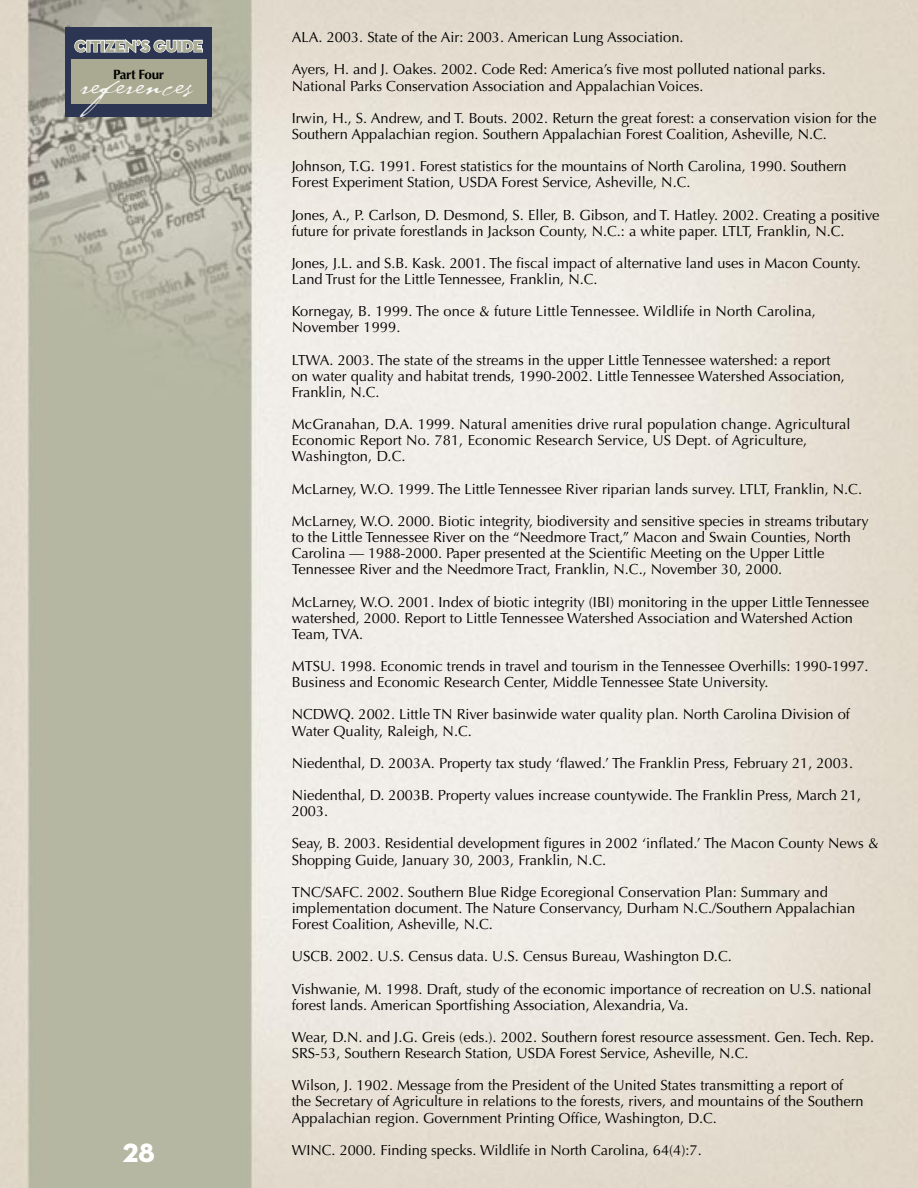
<style>
.page{position:relative;width:918px;height:1188px;background:#fff}
.page>*{position:absolute;margin:0;border:0;box-sizing:border-box;transform-origin:0 0}
.t1{font:36px "P22 Cezanne";color:#fff}
.t2{font:27px "Neutra Display Titling";color:#fff}
.t3{font:16.5px "Neutra Display Titling";letter-spacing:-.01em;color:#a9aa91}
.t4{font:14.55px/16px "Optima LT";color:#000}
.t5{font:700 13.5px "Optima";letter-spacing:-.025em;color:#000}
</style>
<div class="page">
<img style="left:0;top:0;width:918px;height:1188px">
<div style="left:65px;top:27px;width:147px;height:90px;background:#2c3652"></div>
<div style="left:71px;top:59px;width:135px;height:45px;background:#a9aa91"></div>
<svg style="left:74px;top:39px;width:129px;height:14px"></svg>
<p class="t3" style="left:75px;top:36px;width:130px">CITIZEN’S GUIDE</p>
<p class="t5" style="left:113px;top:66px;width:53px">Part Four</p>
<h1 class="t1" style="left:80px;top:59px;width:114px">references</h1>
<h2 class="t2" style="left:123px;top:1136px;width:33px">28</h2>
<p class="t4" style="left:292px;top:29px;width:393px">ALA. 2003. State of the Air: 2003. American Lung Association.</p>
<p class="t4" style="left:292px;top:62px;width:536px">Ayers, H. and J. Oakes. 2002. Code Red: America’s five most polluted national parks.<br>National Parks Conservation Association and Appalachian Voices.</p>
<p class="t4" style="left:292px;top:110px;width:586px">Irwin, H., S. Andrew, and T. Bouts. 2002. Return the great forest: a conservation vision for the<br>Southern Appalachian region. Southern Appalachian Forest Coalition, Asheville, N.C.</p>
<p class="t4" style="left:292px;top:158px;width:556px">Johnson, T.G. 1991. Forest statistics for the mountains of North Carolina, 1990. Southern<br>Forest Experiment Station, USDA Forest Service, Asheville, N.C.</p>
<p class="t4" style="left:292px;top:207px;width:589px">Jones, A., P. Carlson, D. Desmond, S. Eller, B. Gibson, and T. Hatley. 2002. Creating a positive future for private forestlands in Jackson County, N.C.: a white paper. LTLT, Franklin, N.C.</p>
<p class="t4" style="left:292px;top:255px;width:571px">Jones, J.L. and S.B. Kask. 2001. The fiscal impact of alternative land uses in Macon County.<br>Land Trust for the Little Tennessee, Franklin, N.C.</p>
<p class="t4" style="left:292px;top:304px;width:526px">Kornegay, B. 1999. The once &amp; future Little Tennessee. Wildlife in North Carolina,<br>November 1999.</p>
<p class="t4" style="left:292px;top:352px;width:555px">LTWA. 2003. The state of the streams in the upper Little Tennessee watershed: a report on water quality and habitat trends, 1990-2002. Little Tennessee Watershed Association,<br>Franklin, N.C.</p>
<p class="t4" style="left:292px;top:416px;width:560px">McGranahan, D.A. 1999. Natural amenities drive rural population change. Agricultural<br>Economic Report No. 781, Economic Research Service, US Dept. of Agriculture,<br>Washington, D.C.</p>
<p class="t4" style="left:292px;top:481px;width:572px">McLarney, W.O. 1999. The Little Tennessee River riparian lands survey. LTLT, Franklin, N.C.</p>
<p class="t4" style="left:292px;top:513px;width:578px">McLarney, W.O. 2000. Biotic integrity, biodiversity and sensitive species in streams tributary to the Little Tennessee River on the “Needmore Tract,” Macon and Swain Counties, North Carolina — 1988-2000. Paper presented at the Scientific Meeting on the Upper Little Tennessee River and the Needmore Tract, Franklin, N.C., November 30, 2000.</p>
<p class="t4" style="left:292px;top:594px;width:579px">McLarney, W.O. 2001. Index of biotic integrity (IBI) monitoring in the upper Little Tennessee watershed, 2000. Report to Little Tennessee Watershed Association and Watershed Action<br>Team, TVA.</p>
<p class="t4" style="left:292px;top:658px;width:578px">MTSU. 1998. Economic trends in travel and tourism in the Tennessee Overhills: 1990-1997.<br>Business and Economic Research Center, Middle Tennessee State University.</p>
<p class="t4" style="left:292px;top:707px;width:560px">NCDWQ. 2002. Little TN River basinwide water quality plan. North Carolina Division of<br>Water Quality, Raleigh, N.C.</p>
<p class="t4" style="left:292px;top:755px;width:563px">Niedenthal, D. 2003A. Property tax study ‘flawed.’ The Franklin Press, February 21, 2003.</p>
<p class="t4" style="left:292px;top:787px;width:571px">Niedenthal, D. 2003B. Property values increase countywide. The Franklin Press, March 21,<br>2003.</p>
<p class="t4" style="left:292px;top:836px;width:588px">Seay, B. 2003. Residential development figures in 2002 ‘inflated.’ The Macon County News &amp;<br>Shopping Guide, January 30, 2003, Franklin, N.C.</p>
<p class="t4" style="left:292px;top:884px;width:565px">TNC/SAFC. 2002. Southern Blue Ridge Ecoregional Conservation Plan: Summary and implementation document. The Nature Conservancy, Durham N.C./Southern Appalachian<br>Forest Coalition, Asheville, N.C.</p>
<p class="t4" style="left:292px;top:949px;width:442px">USCB. 2002. U.S. Census data. U.S. Census Bureau, Washington D.C.</p>
<p class="t4" style="left:292px;top:981px;width:581px">Vishwanie, M. 1998. Draft, study of the economic importance of recreation on U.S. national forest lands. American Sportfishing Association, Alexandria, Va.</p>
<p class="t4" style="left:292px;top:1029px;width:584px">Wear, D.N. and J.G. Greis (eds.). 2002. Southern forest resource assessment. Gen. Tech. Rep.<br>SRS-53, Southern Research Station, USDA Forest Service, Asheville, N.C.</p>
<p class="t4" style="left:292px;top:1078px;width:574px">Wilson, J. 1902. Message from the President of the United States transmitting a report of the Secretary of Agriculture in relations to the forests, rivers, and mountains of the Southern<br>Appalachian region. Government Printing Office, Washington, D.C.</p>
<p class="t4" style="left:292px;top:1142px;width:412px">WINC. 2000. Finding specks. Wildlife in North Carolina, 64(4):7.</p>
</div>
